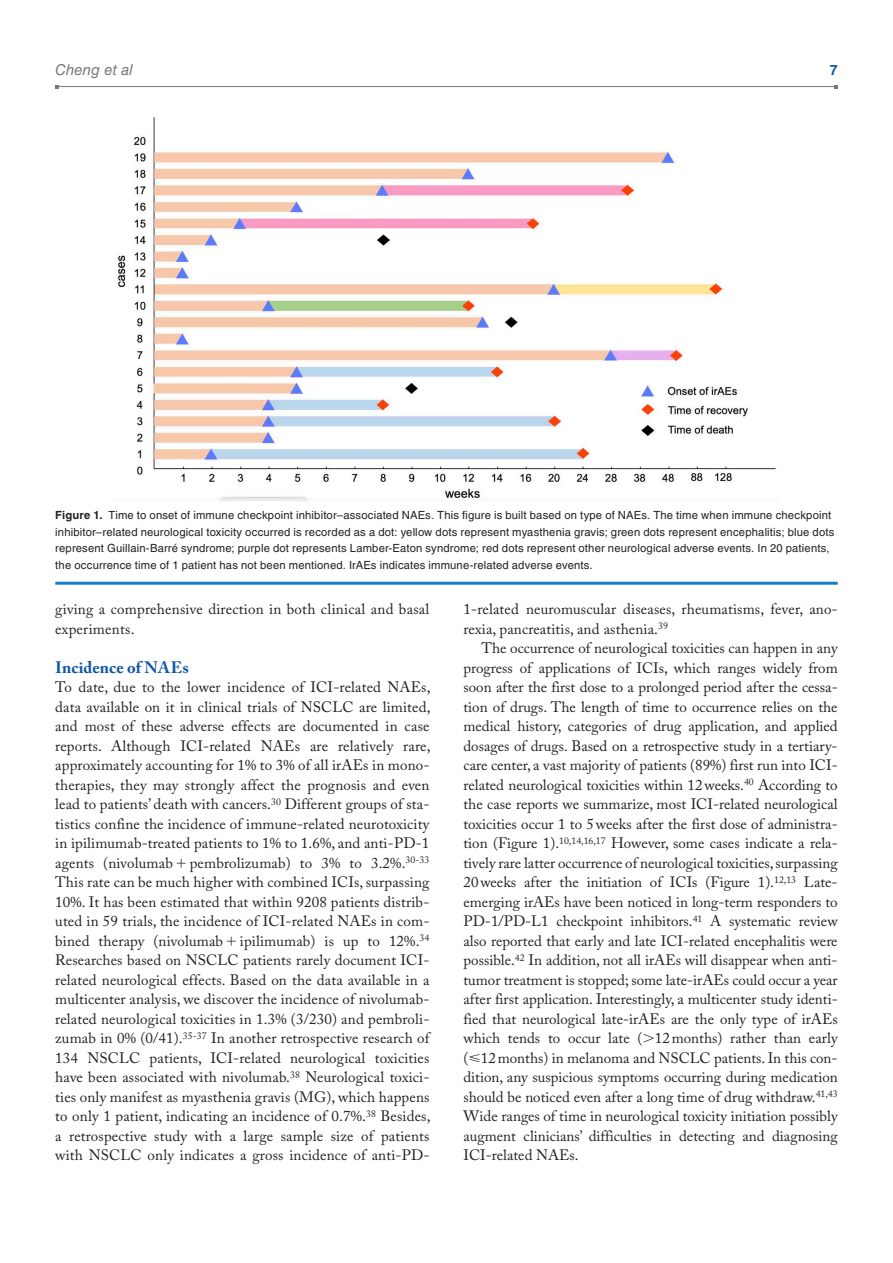
<style>
.page{position:relative;width:893px;height:1263px;background:#fff}
.page>*{position:absolute;margin:0;border:0;box-sizing:border-box;transform-origin:0 0}
.t1{font:700 16.5px "Adobe Caslon Pro";letter-spacing:.005em;color:#1055a4}
.t2{font:15px/19.5px "Adobe Caslon Pro";letter-spacing:.01em;color:#231f20}
.t3{font:italic 15px "Helvetica LT Std";color:#76787b}
.t4{font:700 14.25px "Helvetica LT Std";color:#1055a4}
.t5{font:11.25px/16.5px "Helvetica LT Std";letter-spacing:.015em;color:#231f20}
.s1{font-weight:700}
</style>
<div class="page">
<hr style="left:57px;top:86px;width:779px;height:1px;background:#76787b">
<hr style="left:55px;top:582px;width:783px;height:3px;background:#1582c5">
<img style="left:117px;top:117px;width:659px;height:385px">
<p class="t3" style="left:55px;top:61px;width:79px">Cheng et al</p>
<p class="t4" style="left:830px;top:61px;width:9px">7</p>
<p class="t5" style="left:55px;top:507px;width:781px"><span class="s1">Figure 1.</span> Time to onset of immune checkpoint inhibitor–associated NAEs. This figure is built based on type of NAEs. The time when immune checkpoint inhibitor–related neurological toxicity occurred is recorded as a dot: yellow dots represent myasthenia gravis; green dots represent encephalitis; blue dots represent Guillain-Barré syndrome; purple dot represents Lamber-Eaton syndrome; red dots represent other neurological adverse events. In 20 patients, the occurrence time of 1 patient has not been mentioned. IrAEs indicates immune-related adverse events.</p>
<p class="t2" style="left:55px;top:599px;width:376px">giving a comprehensive direction in both clinical and basal experiments.</p>
<p class="t1" style="left:55px;top:657px;width:135px">Incidence of NAEs</p>
<p class="t2" style="left:55px;top:677px;width:377px;text-align:justify">To date, due to the lower incidence of ICI-related NAEs, data available on it in clinical trials of NSCLC are limited, and most of these adverse effects are documented in case reports. Although ICI-related NAEs are relatively rare, approximately accounting for 1% to 3% of all irAEs in mono&shy;therapies, they may strongly affect the prognosis and even lead to patients’ death with cancers.<sup>30</sup> Different groups of sta&shy;tistics confine the incidence of immune-related neurotoxicity in ipilimumab-treated patients to 1% to 1.6%, and anti-PD-1 agents (nivolumab pembrolizumab) to 3% to 3.2%.<sup>30-33<br></sup>This rate can be much higher with combined ICIs, surpassing 10%. It has been estimated that within 9208 patients distrib&shy;uted in 59 trials, the incidence of ICI-related NAEs in com&shy;bined therapy (nivolumab ipilimumab) is up to 12%.<sup>34<br></sup>Researches based on NSCLC patients rarely document ICI&shy;related neurological effects. Based on the data available in a multicenter analysis, we discover the incidence of nivolumab&shy;related neurological toxicities in 1.3% (3/230) and pembroli&shy;zumab in 0% (0/41).<sup>35-37</sup> In another retrospective research of 134 NSCLC patients, ICI-related neurological toxicities have been associated with nivolumab.<sup>38</sup> Neurological toxici&shy;ties only manifest as myasthenia gravis (MG), which happens to only 1 patient, indicating an incidence of 0.7%.<sup>38</sup> Besides, a retrospective study with a large sample size of patients with NSCLC only indicates a gross incidence of anti-PD-</p>
<p class="t2" style="left:463px;top:599px;width:376px">1-related neuromuscular diseases, rheumatisms, fever, ano&shy;rexia, pancreatitis, and asthenia.<sup>39</sup></p>
<p class="t2" style="left:463px;top:638px;width:376px;text-align:justify;text-indent:18px">The occurrence of neurological toxicities can happen in any progress of applications of ICIs, which ranges widely from soon after the first dose to a prolonged period after the cessa&shy;tion of drugs. The length of time to occurrence relies on the medical history, categories of drug application, and applied dosages of drugs. Based on a retrospective study in a tertiary&shy;care center, a vast majority of patients (89%) first run into ICI&shy;related neurological toxicities within 12weeks.<sup>40</sup> According to the case reports we summarize, most ICI-related neurological toxicities occur 1 to 5weeks after the first dose of administra&shy;tion (Figure 1).<sup>10,14,16,17</sup> However, some cases indicate a rela&shy;tively rare latter occurrence of neurological toxicities, surpassing 20weeks after the initiation of ICIs (Figure 1).<sup>12,13</sup> Late&shy;emerging irAEs have been noticed in long-term responders to PD-1/PD-L1 checkpoint inhibitors.<sup>41</sup> A systematic review also reported that early and late ICI-related encephalitis were possible.<sup>42</sup> In addition, not all irAEs will disappear when anti&shy;tumor treatment is stopped; some late-irAEs could occur a year after first application. Interestingly, a multicenter study identi&shy;fied that neurological late-irAEs are the only type of irAEs which tends to occur late ( 12months) rather than early (⩽12months) in melanoma and NSCLC patients. In this con&shy;dition, any suspicious symptoms occurring during medication should be noticed even after a long time of drug withdraw.<sup>41,43<br></sup>Wide ranges of time in neurological toxicity initiation possibly augment clinicians’ difficulties in detecting and diagnosing ICI-related NAEs.</p>
</div>
